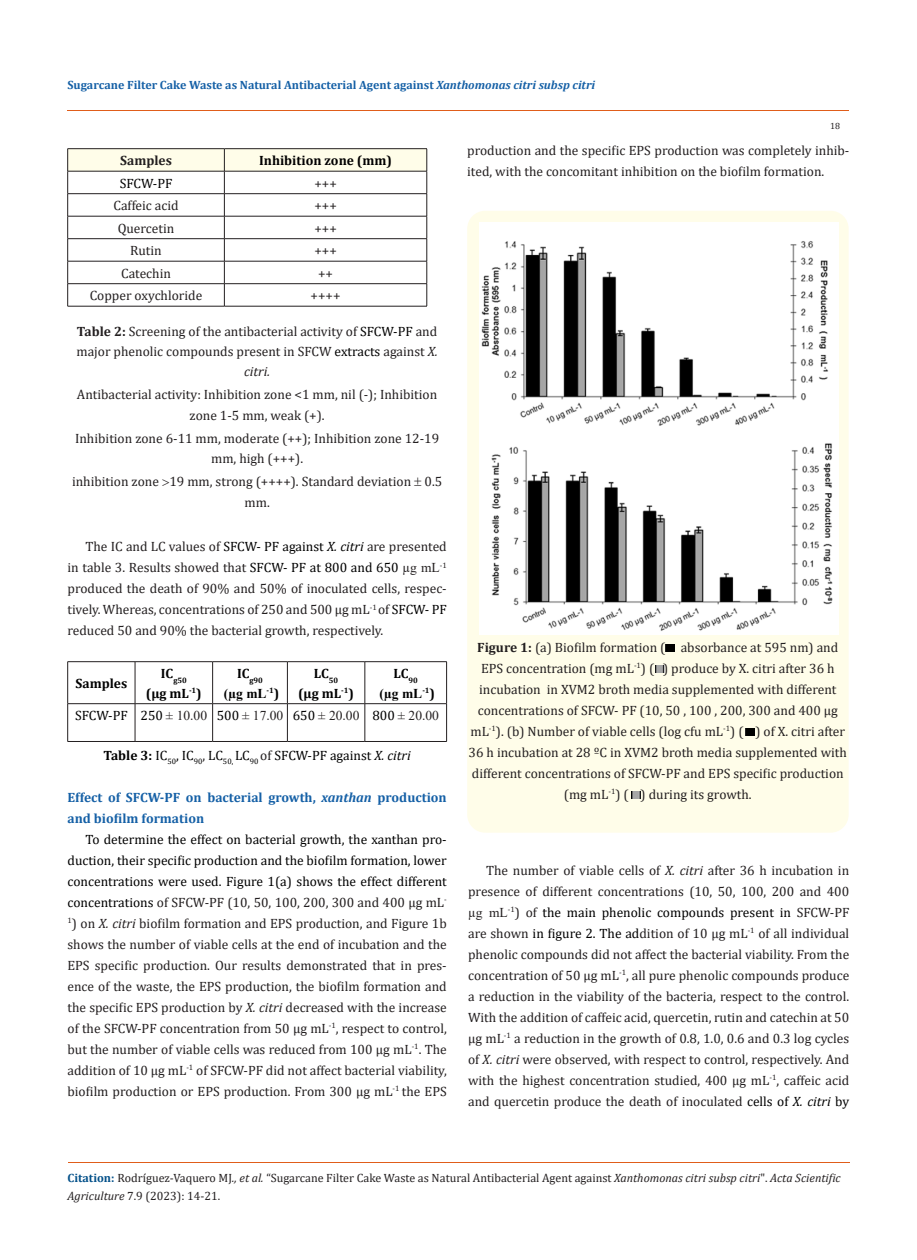
<style>
.page{position:relative;width:917px;height:1260px;background:#fff}
.page>*{position:absolute;margin:0;border:0;box-sizing:border-box;transform-origin:0 0}
.Default{font:13.5px/21px "Cambria";color:#231f20;text-align:center}
.Default-2{font:13.5px/21px "Cambria";color:#000;text-align:justify}
.List_Paragraph{font:700 13.5px/21px "Cambria";color:#1560a6}
.Default-3{font:700 13.5px "Cambria";color:#000}
.t1{font:13.5px "Times New Roman";color:#231f20}
.Default-4{font:700 13.5px "Times New Roman";color:#000}
.t2{font:700 13.5px "Cambria";color:#231f20}
.t3{font:12px/18px "Cambria";color:#231f20}
.t4{font:700 12px "Cambria";color:#1560a6}
.t5{font:9px "Cambria";color:#231f20}
.Default-5{font:700 7.8px "Cambria";color:#000}
.s1{font-style:italic}
.s2{font-weight:700}
.s3{color:#000}
.s4{font-style:italic;color:#000}
.s5{font-family:"Times New Roman"}
.s6{font-family:"Cambria"}
.s7{font-family:"Cambria";color:#000}
.s8{color:#231f20}
.s9{font-weight:700;color:#035089}
</style>
<div class="page">
<hr style="left:67px;top:110px;width:782px;height:1px;background:#e05d1a">
<hr style="left:67px;top:148px;width:157px;height:1px;background:#231f20">
<hr style="left:224px;top:148px;width:203px;height:1px;background:#231f20">
<svg style="left:67px;top:149px;width:360px;height:157px"></svg>
<hr style="left:67px;top:306px;width:157px;height:1px;background:#231f20">
<hr style="left:224px;top:306px;width:203px;height:1px;background:#231f20">
<hr style="left:67px;top:661px;width:68px;height:1px;background:#231f20">
<hr style="left:67px;top:662px;width:1px;height:42px;background:#231f20">
<hr style="left:135px;top:661px;width:78px;height:1px;background:#231f20">
<hr style="left:135px;top:662px;width:1px;height:42px;background:#231f20">
<hr style="left:213px;top:661px;width:74px;height:1px;background:#231f20">
<hr style="left:212px;top:662px;width:1px;height:42px;background:#231f20">
<hr style="left:287px;top:661px;width:78px;height:1px;background:#231f20">
<hr style="left:287px;top:662px;width:1px;height:42px;background:#231f20">
<hr style="left:365px;top:661px;width:82px;height:1px;background:#231f20">
<hr style="left:364px;top:662px;width:1px;height:42px;background:#231f20">
<hr style="left:446px;top:662px;width:1px;height:42px;background:#231f20">
<hr style="left:67px;top:703px;width:68px;height:1px;background:#231f20">
<hr style="left:67px;top:704px;width:1px;height:37px;background:#231f20">
<hr style="left:135px;top:703px;width:78px;height:1px;background:#231f20">
<hr style="left:135px;top:704px;width:1px;height:37px;background:#231f20">
<hr style="left:213px;top:703px;width:74px;height:1px;background:#231f20">
<hr style="left:212px;top:704px;width:1px;height:37px;background:#231f20">
<hr style="left:287px;top:703px;width:78px;height:1px;background:#231f20">
<hr style="left:287px;top:704px;width:1px;height:37px;background:#231f20">
<hr style="left:365px;top:703px;width:82px;height:1px;background:#231f20">
<hr style="left:364px;top:704px;width:1px;height:37px;background:#231f20">
<hr style="left:446px;top:704px;width:1px;height:37px;background:#231f20">
<hr style="left:67px;top:741px;width:68px;height:1px;background:#231f20">
<hr style="left:135px;top:741px;width:78px;height:1px;background:#231f20">
<hr style="left:213px;top:741px;width:74px;height:1px;background:#231f20">
<hr style="left:287px;top:741px;width:78px;height:1px;background:#231f20">
<hr style="left:365px;top:741px;width:82px;height:1px;background:#231f20">
<div style="left:467px;top:211px;width:381px;height:622px;background:#fffde9;border-radius:18px"></div>
<img style="left:479px;top:223px;width:359px;height:411px">
<svg style="left:665px;top:644px;width:9px;height:7px"></svg>
<svg style="left:655px;top:666px;width:9px;height:7px"></svg>
<svg style="left:631px;top:792px;width:9px;height:7px"></svg>
<svg style="left:745px;top:729px;width:9px;height:7px"></svg>
<hr style="left:68px;top:1163px;width:781px;height:1px;background:#e05d1a">
<p class="t4" style="left:67px;top:76px;width:529px">Sugarcane Filter Cake Waste as Natural Antibacterial Agent against <span class="s1">Xanthomonas citri subsp citri</span></p>
<p class="t5" style="left:830px;top:120px;width:11px">18</p>
<p class="t2" style="left:120px;top:151px;width:53px">Samples</p>
<p class="Default-3" style="left:259px;top:151px;width:134px">Inhibition zone (mm)</p>
<p class="Default-2" style="left:120px;top:173px;width:54px">SFCW-PF</p>
<p class="Default" style="left:314px;top:173px;width:24px">+++</p>
<p class="Default" style="left:113px;top:195px;width:67px">Caffeic acid</p>
<p class="Default" style="left:314px;top:195px;width:24px">+++</p>
<p class="Default" style="left:118px;top:218px;width:58px">Quercetin</p>
<p class="Default" style="left:314px;top:218px;width:24px">+++</p>
<p class="Default" style="left:130px;top:240px;width:33px">Rutin</p>
<p class="Default" style="left:314px;top:240px;width:24px">+++</p>
<p class="Default" style="left:121px;top:263px;width:51px">Catechin</p>
<p class="Default" style="left:318px;top:263px;width:16px">++</p>
<p class="Default" style="left:90px;top:285px;width:114px">Copper oxychloride</p>
<p class="Default" style="left:310px;top:285px;width:31px">++++</p>
<p class="Default" style="left:76px;top:321px;width:363px;line-height:20.2px"><span class="s2">Table 2:</span> Screening of the antibacterial activity of <span class="s3">SFCW-PF</span> and major phenolic compounds present in SFCW <span class="s3">extracts</span> against <span class="s1">X. citri.</span></p>
<p class="Default" style="left:77px;top:385px;width:362px;line-height:20.2px">Antibacterial activity: Inhibition zone &lt;1 mm, nil (-); Inhibition zone 1-5 mm, weak (+).</p>
<p class="Default" style="left:75px;top:428px;width:365px;line-height:20.2px">Inhibition zone 6-11 mm, moderate (++); Inhibition zone 12-19 mm, high (+++).</p>
<p class="Default" style="left:72px;top:472px;width:372px;line-height:20.2px">inhibition zone 19 mm, strong (++++). Standard deviation 0.5 mm.</p>
<p class="Default" style="left:67px;top:536px;width:381px;text-align:justify;text-indent:18px">The IC and LC values of <span class="s3">SFCW- PF against</span> <span class="s4">X. citri</span> are presented in table 3. Results showed that <span class="s3">SFCW- PF at 800 and 650</span> <span class="s5">µg mL</span><sup>-1 </sup>produced the death of 90% and 50% of inoculated cells, respec&shy;tively. Whereas, concentrations of 250 and 500 µg mL<sup>-1</sup> of <span class="s3">SFCW- PF </span>reduced 50 and 90% the bacterial growth, respectively.</p>
<p class="Default-3" style="left:75px;top:674px;width:53px">Samples</p>
<p class="Default-5" style="left:161px;top:675px;width:27px"><sup>IC</sup>g50</p>
<p class="Default-3" style="left:146px;top:684px;width:57px">(µg mL<sup>-1</sup>)</p>
<p class="Default-5" style="left:237px;top:675px;width:27px"><sup>IC</sup>g90</p>
<p class="Default-4" style="left:224px;top:683px;width:57px">(µg mL<sup>-1</sup><span class="s6">)</span></p>
<p class="Default-3" style="left:314px;top:664px;width:26px">LC<sub>50</sub></p>
<p class="Default-3" style="left:298px;top:684px;width:57px">(µg mL<sup>-1</sup>)</p>
<p class="Default-3" style="left:393px;top:664px;width:26px">LC<sub>90</sub></p>
<p class="Default-4" style="left:379px;top:683px;width:57px">(µg mL<sup>-1</sup><span class="s6">)</span></p>
<p class="Default-2" style="left:75px;top:705px;width:54px">SFCW-PF</p>
<p class="t1" style="left:140px;top:706px;width:68px"><span class="s7">250</span> ± 10.00</p>
<p class="t1" style="left:217px;top:706px;width:68px"><span class="s7">500</span> ± 17.00</p>
<p class="t1" style="left:293px;top:706px;width:68px"><span class="s7">650</span> ± 20.00</p>
<p class="t1" style="left:372px;top:706px;width:68px"><span class="s7">800</span> ± 20.00</p>
<p class="Default-2" style="left:103px;top:745px;width:309px"><span class="s2">Table 3:</span> IC<sub>50</sub>, IC<sub>90</sub><span class="s8">,</span> LC<sub>50,</sub> LC<sub>90</sub> <span class="s8">of</span> SFCW-PF against <span class="s1">X. citri</span></p>
<p class="List_Paragraph" style="left:67px;top:786px;width:381px">Effect of SFCW-PF on bacterial growth, <span class="s1">xanthan</span> production and biofilm formation</p>
<p class="Default-2" style="left:67px;top:829px;width:381px;text-indent:18px">To determine the effect on bacterial growth, the xanthan pro&shy;duction, their specific production and the biofilm formation, lower concentrations were used. Figure 1(a) shows the effect different concentrations <span class="s8">of SFCW-PF (10, 50, 100, 200, 300 and 400 µg mL</span><sup>-</sup></p>
<p class="Default" style="left:67px;top:913px;width:381px;text-align:justify"><sup>1</sup>) on <span class="s1">X. citri</span> biofilm formation and EPS production, and Figure 1b shows the number of viable cells at the end of incubation and the EPS specific production. Our results demonstrated that in pres&shy;ence of the waste, the EPS production, the biofilm formation and the specific EPS production by <span class="s1">X. citri</span> decreased with the increase of the SFCW-PF concentration from 50 µg mL<sup>-1</sup>, respect to control, but the number of viable cells was reduced from 100 µg mL<sup>-1</sup>. The addition of 10 µg mL<sup>-1</sup> of SFCW-PF did not affect bacterial viability, biofilm production or EPS production. From 300 µg mL<sup>-1</sup> the EPS</p>
<p class="Default" style="left:467px;top:140px;width:384px;text-align:left">production and the specific EPS production was completely inhib&shy;ited, with the concomitant inhibition on the biofilm formation.</p>
<p class="Default" style="left:468px;top:637px;width:380px"><span class="s2">Figure 1:</span> (a) Biofilm formation ( absorbance at 595 nm) and EPS concentration (mg mL<sup>-1</sup>) ( ) produce by X. citri after 36 h incubation in XVM2 broth media supplemented with different concentrations of SFCW- PF (10, 50 , 100 , 200, 300 and 400 µg mL<sup>-1</sup>). (b) Number of viable cells (log cfu mL<sup>-1</sup>) ( ) of X. citri after 36 h incubation at 28 ºC in XVM2 broth media supplemented with different concentrations of SFCW-PF and EPS specific production (mg mL<sup>-1</sup>) ( ) during its growth.</p>
<p class="Default" style="left:468px;top:859px;width:382px;text-align:justify;text-indent:18px">The number of viable cells of <span class="s1">X. citri</span> after 36 h incubation in presence of different concentrations (10, 50, 100, 200 and 400 <span class="s5">µg mL</span><sup>-1</sup>) of <span class="s3">the main phenolic compounds present in</span> SFCW-PF are shown <span class="s3">in figure 2. The ad</span>dition of 10 µg mL<sup>-1</sup> of all individual phenolic compounds did not affect the bacterial viability. From the concentration of 50 µg mL<sup>-1</sup>, all pure phenolic compounds produce a reduction in the viability of the bacteria, respect to the control.<br>With the addition of caffeic acid, quercetin, rutin and catechin at 50 µg mL<sup>-1</sup> a reduction in the growth of 0.8, 1.0, 0.6 and 0.3 log cycles of <span class="s1">X. citri</span> were observed, with respect to control, respectively. And with the highest concentration studied, 400 µg mL<sup>-1</sup>, caffeic acid and quercetin produce the death of inoculated <span class="s3">cells of</span> <span class="s4">X. citri</span> <span class="s3">by</span></p>
<p class="t3" style="left:68px;top:1169px;width:774px"><span class="s9">Citation:</span> Rodríguez-Vaquero MJ<span class="s1">., et al.</span> “Sugarcane Filter Cake Waste as Natural Antibacterial Agent against <span class="s1">Xanthomonas citri subsp citri</span>". <span class="s1">Acta Scientific<br>Agriculture</span> 7.9 (2023): 14-21.</p>
</div>
